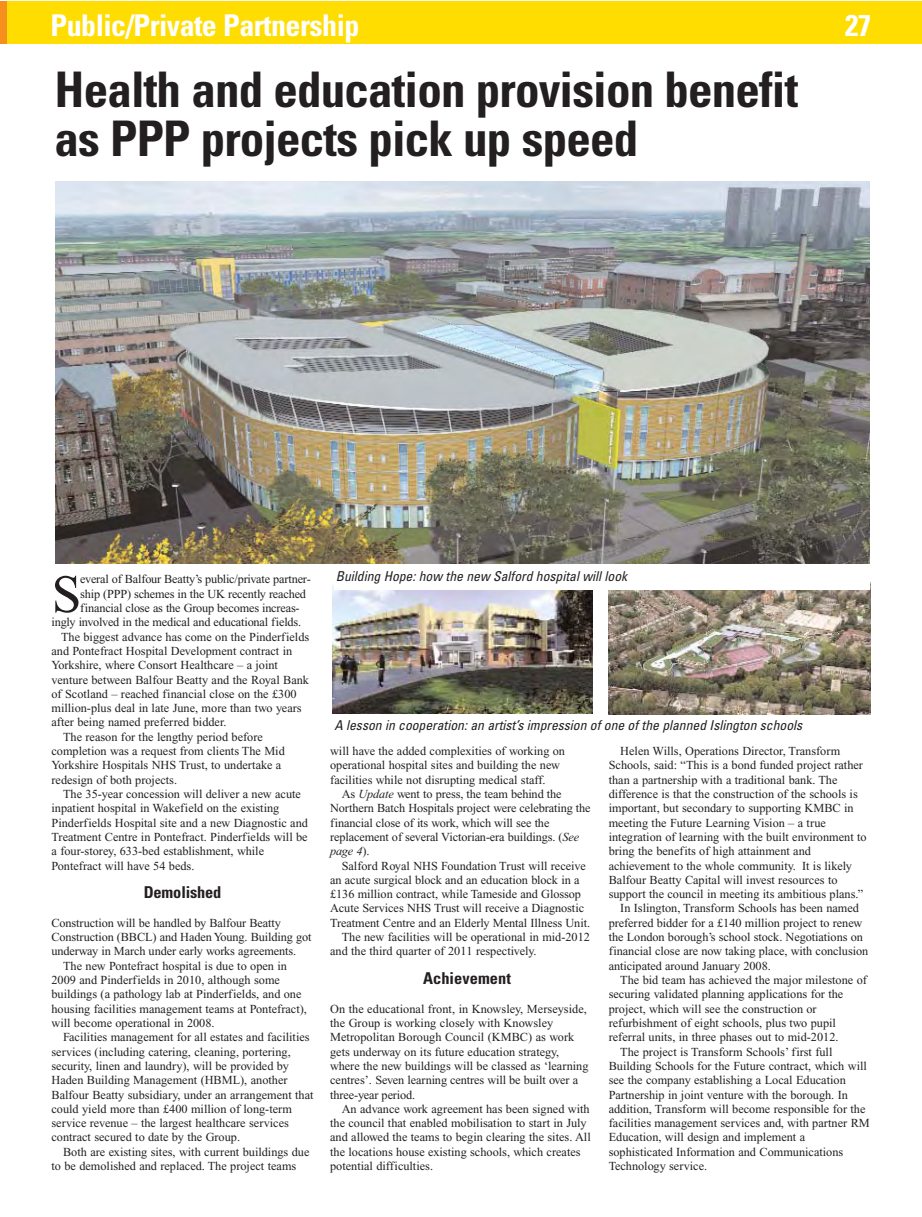
<style>
.page{position:relative;width:922px;height:1217px;background:#fff}
.page>*{position:absolute;margin:0;border:0;box-sizing:border-box;transform-origin:0 0}
.t1{font:53.5px "Times New Roman";color:#231f20}
.t2{font:700 condensed 49px/49px "Univers";letter-spacing:-.02em;color:#231f20}
.t3{font:700 condensed 30px "Univers";letter-spacing:-.02em;color:#fff}
.t4{font:700 condensed 16.38px "Univers";letter-spacing:.005em;color:#231f20}
.t5{font:italic condensed 13.62px "Univers";color:#231f20}
.t6{font:12.25px/14.2px "Times New Roman";color:#231f20}
.s1{font-style:italic}
</style>
<div class="page">
<div style="left:0;top:1px;width:7px;height:43px;background:#f78f1e"></div>
<div style="left:7px;top:1px;width:914px;height:43px;background:#fd0"></div>
<img style="left:608px;top:590px;width:262px;height:124px">
<img style="left:332px;top:585px;width:260px;height:129px">
<img style="left:56px;top:181px;width:813px;height:383px">
<div style="left:334px;top:569px;width:535px;height:21px;background:#fff"></div>
<h3 class="t3" style="left:51px;top:14px;width:310px">Public/Private Partnership</h3>
<h3 class="t3" style="left:844px;top:14px;width:28px">27</h3>
<h2 class="t2" style="left:55px;top:70px;width:745px">Health and education provision benefit as PPP projects pick up speed</h2>
<h1 class="t1" style="left:51px;top:575px;width:31px">S</h1>
<p class="t6" style="left:80px;top:573px;width:232px">everal of Balfour Beatty’s public/private partner-</p>
<p class="t6" style="left:80px;top:587px;width:227px">ship (PPP) schemes in the UK recently reached</p>
<p class="t6" style="left:80px;top:602px;width:221px">financial close as the Group becomes increas-</p>
<p class="t6" style="left:51px;top:616px;width:251px">ingly involved in the medical and educational fields.</p>
<p class="t6" style="left:61px;top:630px;width:250px">The biggest advance has come on the Pinderfields</p>
<p class="t6" style="left:51px;top:645px;width:242px">and Pontefract Hospital Development contract in</p>
<p class="t6" style="left:51px;top:659px;width:228px">Yorkshire, where Consort Healthcare – a joint</p>
<p class="t6" style="left:51px;top:673px;width:259px">venture between Balfour Beatty and the Royal Bank</p>
<p class="t6" style="left:51px;top:688px;width:246px">of Scotland – reached financial close on the £300</p>
<p class="t6" style="left:51px;top:702px;width:251px">million-plus deal in late June, more than two years</p>
<p class="t6" style="left:51px;top:716px;width:176px">after being named preferred bidder.</p>
<p class="t6" style="left:63px;top:730px;width:201px">The reason for the lengthy period before</p>
<p class="t6" style="left:51px;top:745px;width:235px">completion was a request from clients The Mid</p>
<p class="t6" style="left:51px;top:759px;width:231px">Yorkshire Hospitals NHS Trust, to undertake a</p>
<p class="t6" style="left:51px;top:773px;width:127px">redesign of both projects.</p>
<p class="t6" style="left:63px;top:788px;width:239px">The 35-year concession will deliver a new acute</p>
<p class="t6" style="left:51px;top:802px;width:229px">inpatient hospital in Wakefield on the existing</p>
<p class="t6" style="left:51px;top:816px;width:258px">Pinderfields Hospital site and a new Diagnostic and</p>
<p class="t6" style="left:51px;top:831px;width:258px">Treatment Centre in Pontefract. Pinderfields will be</p>
<p class="t6" style="left:51px;top:845px;width:214px">a four-storey, 633-bed establishment, while</p>
<p class="t6" style="left:51px;top:859px;width:144px">Pontefract will have 54 beds.</p>
<h3 class="t4" style="left:144px;top:886px;width:79px">Demolished</h3>
<p class="t6" style="left:51px;top:916px;width:231px">Construction will be handled by Balfour Beatty</p>
<p class="t6" style="left:51px;top:931px;width:261px">Construction (BBCL) and Haden Young. Building got</p>
<p class="t6" style="left:51px;top:945px;width:246px">underway in March under early works agreements.</p>
<p class="t6" style="left:63px;top:959px;width:225px">The new Pontefract hospital is due to open in</p>
<p class="t6" style="left:51px;top:974px;width:230px">2009 and Pinderfields in 2010, although some</p>
<p class="t6" style="left:51px;top:988px;width:251px">buildings (a pathology lab at Pinderfields, and one</p>
<p class="t6" style="left:51px;top:1002px;width:257px">housing facilities management teams at Pontefract),</p>
<p class="t6" style="left:51px;top:1017px;width:164px">will become operational in 2008.</p>
<p class="t6" style="left:63px;top:1031px;width:248px">Facilities management for all estates and facilities</p>
<p class="t6" style="left:51px;top:1045px;width:241px">services (including catering, cleaning, portering,</p>
<p class="t6" style="left:51px;top:1059px;width:239px">security, linen and laundry), will be provided by</p>
<p class="t6" style="left:51px;top:1074px;width:237px">Haden Building Management (HBML), another</p>
<p class="t6" style="left:51px;top:1088px;width:263px">Balfour Beatty subsidiary, under an arrangement that</p>
<p class="t6" style="left:51px;top:1102px;width:242px">could yield more than £400 million of long-term</p>
<p class="t6" style="left:51px;top:1117px;width:239px">service revenue – the largest healthcare services</p>
<p class="t6" style="left:51px;top:1131px;width:190px">contract secured to date by the Group.</p>
<p class="t6" style="left:63px;top:1145px;width:248px">Both are existing sites, with current buildings due</p>
<p class="t6" style="left:51px;top:1160px;width:246px">to be demolished and replaced. The project teams</p>
<p class="t5" style="left:335px;top:571px;width:293px">Building Hope:how the new Salford hospitalwilllook</p>
<p class="t5" style="left:334px;top:719px;width:472px">A lesson in cooperation:an artist’s impression of one of the planned Islington schools</p>
<p class="t6" style="left:330px;top:745px;width:236px">will have the added complexities of working on operational hospital sites and building the new facilities while not disrupting medical staff.</p>
<p class="t6" style="left:330px;top:788px;width:262px;text-indent:12px">As <span class="s1">Update</span> went to press, the team behind the Northern Batch Hospitals project were celebrating the financial close of its work, which will see the replacement of several Victorian-era buildings. (<span class="s1">See page 4</span>).</p>
<p class="t6" style="left:341px;top:859px;width:245px">Salford Royal NHS Foundation Trust will receive</p>
<p class="t6" style="left:330px;top:873px;width:251px">an acute surgical block and an education block in a</p>
<p class="t6" style="left:330px;top:888px;width:252px">£136 million contract, while Tameside and Glossop</p>
<p class="t6" style="left:330px;top:902px;width:255px">Acute Services NHS Trust will receive a Diagnostic</p>
<p class="t6" style="left:330px;top:916px;width:261px">Treatment Centre and an Elderly Mental Illness Unit.</p>
<p class="t6" style="left:341px;top:931px;width:250px">The new facilities will be operational in mid-2012</p>
<p class="t6" style="left:330px;top:945px;width:208px">and the third quarter of 2011 respectively.</p>
<h3 class="t4" style="left:423px;top:972px;width:89px">Achievement</h3>
<p class="t6" style="left:330px;top:1002px;width:260px">On the educational front, in Knowsley, Merseyside, the Group is working closely with Knowsley Metropolitan Borough Council (KMBC) as work gets underway on its future education strategy, where the new buildings will be classed as ‘learning centres’. Seven learning centres will be built over a three-year period.</p>
<p class="t6" style="left:330px;top:1102px;width:262px;text-indent:12px">An advance work agreement has been signed with the council that enabled mobilisation to start in July and allowed the teams to begin clearing the sites. All the locations house existing schools, which creates potential difficulties.</p>
<p class="t6" style="left:620px;top:745px;width:221px">Helen Wills, Operations Director, Transform</p>
<p class="t6" style="left:608px;top:759px;width:256px">Schools, said: “This is a bond funded project rather</p>
<p class="t6" style="left:608px;top:773px;width:230px">than a partnership with a traditional bank. The</p>
<p class="t6" style="left:608px;top:788px;width:250px">difference is that the construction of the schools is</p>
<p class="t6" style="left:608px;top:802px;width:246px">important, but secondary to supporting KMBC in</p>
<p class="t6" style="left:608px;top:816px;width:219px">meeting the Future Learning Vision – a true</p>
<p class="t6" style="left:608px;top:831px;width:259px">integration of learning with the built environment to</p>
<p class="t6" style="left:608px;top:845px;width:204px">bring the benefits of high attainment and</p>
<p class="t6" style="left:608px;top:859px;width:245px">achievement to the whole community. It is likely</p>
<p class="t6" style="left:608px;top:873px;width:230px">Balfour Beatty Capital will invest resources to</p>
<p class="t6" style="left:608px;top:888px;width:256px">support the council in meeting its ambitious plans.”</p>
<p class="t6" style="left:620px;top:902px;width:240px">In Islington, Transform Schools has been named</p>
<p class="t6" style="left:608px;top:916px;width:255px">preferred bidder for a £140 million project to renew</p>
<p class="t6" style="left:608px;top:931px;width:256px">the London borough’s school stock. Negotiations on</p>
<p class="t6" style="left:608px;top:945px;width:261px">financial close are now taking place, with conclusion</p>
<p class="t6" style="left:608px;top:959px;width:164px">anticipated around January 2008.</p>
<p class="t6" style="left:620px;top:974px;width:248px">The bid team has achieved the major milestone of</p>
<p class="t6" style="left:608px;top:988px;width:236px">securing validated planning applications for the</p>
<p class="t6" style="left:608px;top:1002px;width:209px">project, which will see the construction or</p>
<p class="t6" style="left:608px;top:1017px;width:229px">refurbishment of eight schools, plus two pupil</p>
<p class="t6" style="left:608px;top:1031px;width:231px">referral units, in three phases out to mid-2012.</p>
<p class="t6" style="left:620px;top:1045px;width:213px">The project is Transform Schools’ first full</p>
<p class="t6" style="left:608px;top:1059px;width:259px">Building Schools for the Future contract, which will</p>
<p class="t6" style="left:608px;top:1074px;width:238px">see the company establishing a Local Education</p>
<p class="t6" style="left:608px;top:1088px;width:241px">Partnership in joint venture with the borough. In</p>
<p class="t6" style="left:608px;top:1102px;width:258px">addition, Transform will become responsible for the</p>
<p class="t6" style="left:608px;top:1117px;width:262px">facilities management services and, with partner RM</p>
<p class="t6" style="left:608px;top:1131px;width:198px">Education, will design and implement a</p>
<p class="t6" style="left:608px;top:1145px;width:236px">sophisticated Information and Communications</p>
<p class="t6" style="left:608px;top:1160px;width:100px">Technology service.</p>
</div>
